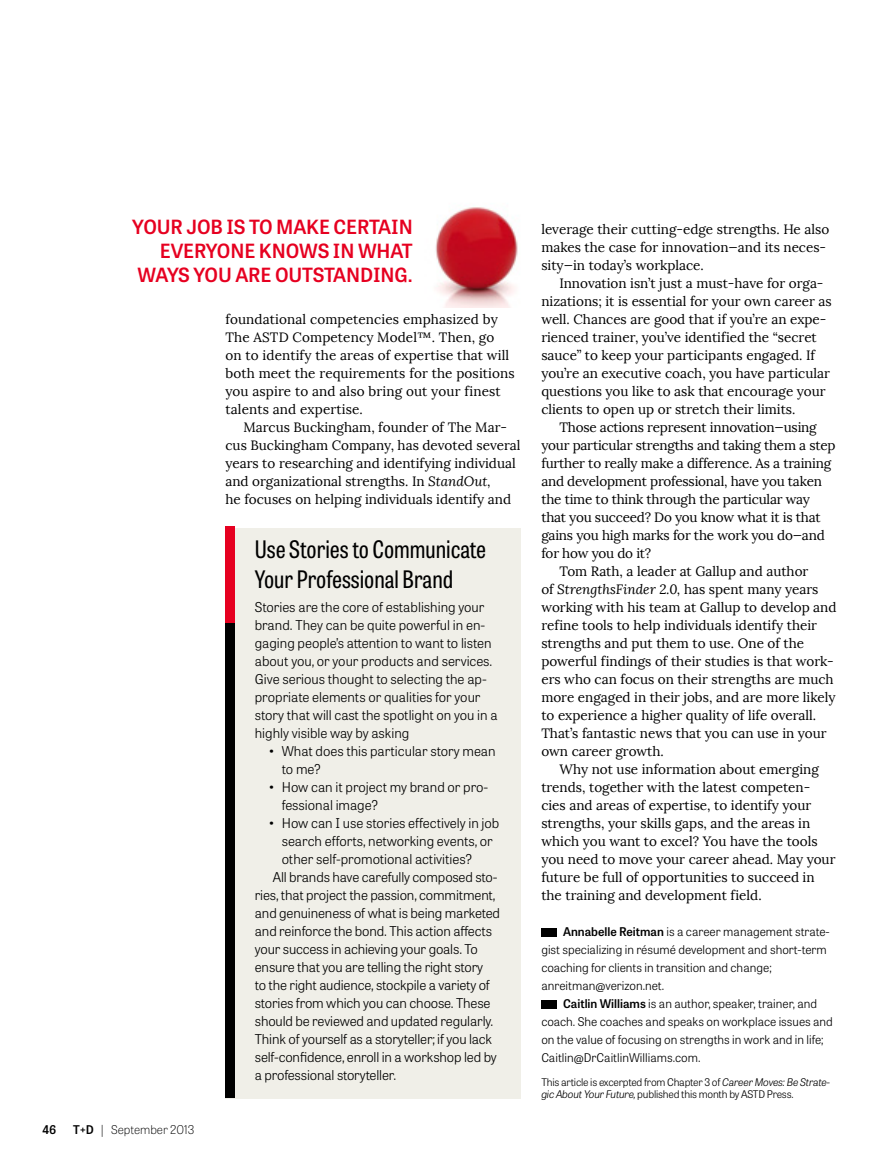
<style>
.page{position:relative;width:891px;height:1175px;background:#fff}
.page>*{position:absolute;margin:0;border:0;box-sizing:border-box;transform-origin:0 0}
.t1{font:24px/30px "Tablet Gothic Condensed";color:#000}
.t2{font:600 19.5px "Tablet Gothic";letter-spacing:-.005em;color:#e60020}
.t3{font:13.5px/18px "Lora";color:#000}
.t4{font:300 13.5px/18px "Tablet Gothic";letter-spacing:-.01em;color:#000}
.t5{font:300 12px/18px "Tablet Gothic";color:#000}
.t6{font:100 12px "Tablet Gothic";color:#000}
.t7{font:600 12px "Tablet Gothic";color:#000}
.t8{font:300 10.5px/12.8px "Tablet Gothic";letter-spacing:-.02em;color:#000}
.s1{font-weight:600}
.s2{font-style:italic}
.s3{font-weight:600;font-size:14.25px}
</style>
<div class="page">
<img style="left:435px;top:207px;width:83px;height:101px">
<div style="left:225px;top:528px;width:296px;height:570px;background:#f0efe8"></div>
<div style="left:225px;top:623px;width:10px;height:475px;background:#000"></div>
<div style="left:225px;top:526px;width:10px;height:97px;background:#e60020"></div>
<div style="left:541px;top:928px;width:15px;height:8px;background:#000"></div>
<div style="left:541px;top:1000px;width:15px;height:8px;background:#000"></div>
<h2 class="t2" style="left:132px;top:213px;width:279px">YOUR JOB IS TO MAKE CERTAIN</h2>
<h2 class="t2" style="left:160px;top:237px;width:243px">EVERYON E KNOWS IN WHAT</h2>
<h2 class="t2" style="left:138px;top:261px;width:14px">WAYS</h2>
<h2 class="t2" style="left:193px;top:261px;width:122px">YOU ARE OUTSTAND</h2>
<h2 class="t2" style="left:373px;top:261px;width:41px">ING.</h2>
<p class="t7" style="left:42px;top:1121px;width:15px">46</p>
<p class="t6" style="left:73px;top:1122px;width:123px"><span class="s1">T+D</span> | September 2013</p>
<p class="t3" style="left:225px;top:311px;width:291px">foundational competencies emphasized by The ASTD Competency Model™. Then, go<br>on to identify the areas of expertise that will both meet the requirements for the positions you aspire to and also bring out your finest talents and expertise.</p>
<p class="t3" style="left:225px;top:418px;width:297px;text-indent:18px">Marcus Buckingham, founder of The Mar&shy;cus Buckingham Company, has devoted several years to researching and identifying individual and organizational strengths. In <span class="s2">StandOut,<br></span>he focuses on helping individuals identify and</p>
<h1 class="t1" style="left:255px;top:533px;width:233px">Use Stories to Communicate<br>Your Professional Brand</h1>
<p class="t4" style="left:255px;top:598px;width:244px">Stories are the core of establishing your brand. They can be quite powerful in en&shy;gaging people’s attention to want to listen about you, or your products and services.<br>Give serious thought to selecting the ap&shy;propriate elements or qualities for your story that will cast the spotlight on you in a highly visible way by asking</p>
<p class="t4" style="left:282px;top:742px;width:215px;text-indent:-14px"><span class="s3">•</span> What does this particular story mean to me?</p>
<p class="t4" style="left:282px;top:778px;width:208px;text-indent:-14px"><span class="s3">•</span> How can it project my brand or pro&shy;fessional image?</p>
<p class="t4" style="left:268px;top:814px;width:233px"><span class="s3">•</span> How can I use stories effectively in job</p>
<p class="t4" style="left:282px;top:832px;width:213px">search efforts, networking events, or</p>
<p class="t4" style="left:282px;top:850px;width:192px">other self-promotional activities?</p>
<p class="t4" style="left:273px;top:868px;width:226px">All brands have carefully composed sto-</p>
<p class="t4" style="left:255px;top:886px;width:242px">ries, that project the passion, commitment,</p>
<p class="t4" style="left:255px;top:904px;width:247px">and genuineness of what is being marketed</p>
<p class="t4" style="left:255px;top:922px;width:239px">and reinforce the bond. This action affects</p>
<p class="t4" style="left:255px;top:940px;width:225px">your success in achieving your goals. To</p>
<p class="t4" style="left:255px;top:958px;width:230px">ensure that you are telling the right story</p>
<p class="t4" style="left:255px;top:976px;width:237px">to the right audience, stockpile a variety of</p>
<p class="t4" style="left:255px;top:994px;width:237px">stories from which you can choose. These</p>
<p class="t4" style="left:255px;top:1012px;width:240px">should be reviewed and updated regularly.</p>
<p class="t4" style="left:255px;top:1030px;width:239px">Think of yourself as a storyteller; if you lack</p>
<p class="t4" style="left:255px;top:1048px;width:244px">self-confidence, enroll in a workshop led by</p>
<p class="t4" style="left:255px;top:1066px;width:143px">a professional storyteller.</p>
<p class="t3" style="left:541px;top:221px;width:289px">leverage their cutting-edge strengths. He also makes the case for innovation—and its neces&shy;sity—in today’s workplace.</p>
<p class="t3" style="left:541px;top:274px;width:292px;text-indent:18px">Innovation isn’t just a must-have for orga&shy;nizations; it is essential for your own career as well. Chances are good that if you’re an expe&shy;rienced trainer, you’ve identified the “secret sauce” to keep your participants engaged. If you’re an executive coach, you have particular questions you like to ask that encourage your clients to open up or stretch their limits.</p>
<p class="t3" style="left:559px;top:418px;width:259px">Those actions represent innovation—using</p>
<p class="t3" style="left:541px;top:436px;width:296px">your particular strengths and taking them a step</p>
<p class="t3" style="left:541px;top:454px;width:291px">further to really make a difference. As a training</p>
<p class="t3" style="left:541px;top:472px;width:282px">and development professional, have you taken</p>
<p class="t3" style="left:541px;top:490px;width:270px">the time to think through the particular way</p>
<p class="t3" style="left:541px;top:508px;width:281px">that you succeed? Do you know what it is that</p>
<p class="t3" style="left:541px;top:526px;width:285px">gains you high marks for the work you do—and</p>
<p class="t3" style="left:541px;top:544px;width:111px">for how you do it?</p>
<p class="t3" style="left:559px;top:562px;width:251px">Tom Rath, a leader at Gallup and author</p>
<p class="t3" style="left:541px;top:580px;width:279px">of <span class="s2">StrengthsFinder 2.0,</span> has spent many years</p>
<p class="t3" style="left:541px;top:598px;width:297px">working with his team at Gallup to develop and</p>
<p class="t3" style="left:541px;top:616px;width:277px">refine tools to help individuals identify their</p>
<p class="t3" style="left:541px;top:634px;width:264px">strengths and put them to use. One of the</p>
<p class="t3" style="left:541px;top:652px;width:294px">powerful findings of their studies is that work-</p>
<p class="t3" style="left:541px;top:670px;width:294px">ers who can focus on their strengths are much</p>
<p class="t3" style="left:541px;top:688px;width:296px">more engaged in their jobs, and are more likely</p>
<p class="t3" style="left:541px;top:706px;width:276px">to experience a higher quality of life overall.</p>
<p class="t3" style="left:541px;top:724px;width:287px">That’s fantastic news that you can use in your</p>
<p class="t3" style="left:541px;top:742px;width:124px">own career growth.</p>
<p class="t3" style="left:559px;top:760px;width:261px">Why not use information about emerging</p>
<p class="t3" style="left:541px;top:778px;width:271px">trends, together with the latest competen-</p>
<p class="t3" style="left:541px;top:796px;width:272px">cies and areas of expertise, to identify your</p>
<p class="t3" style="left:541px;top:814px;width:270px">strengths, your skills gaps, and the areas in</p>
<p class="t3" style="left:541px;top:832px;width:278px">which you want to excel? You have the tools</p>
<p class="t3" style="left:541px;top:850px;width:296px">you need to move your career ahead. May your</p>
<p class="t3" style="left:541px;top:868px;width:275px">future be full of opportunities to succeed in</p>
<p class="t3" style="left:541px;top:886px;width:222px">the training and development field.</p>
<p class="t5" style="left:541px;top:922px;width:290px;text-indent:22px"><span class="s1">ANNABELLE REITMAN</span> is a career management strate&shy;gist specializing in résumé development and short-term coaching for clients in transition and change; anreitman@verizon.net.</p>
<p class="t5" style="left:541px;top:994px;width:293px;text-indent:22px"><span class="s1">CAITLIN WILLIAMS</span> is an author, speaker, trainer, and coach. She coaches and speaks on workplace issues and on the value of focusing on strengths in work and in life; Caitlin@DrCaitlinWilliams.com.</p>
<p class="t8" style="left:541px;top:1075px;width:290px">This article is excerpted from Chapter 3 of <span class="s2">Career Moves: Be Strate&shy;gic About Your Future,</span> published this month by ASTD</p>
<p class="t8" style="left:767px;top:1087px;width:28px">Press.</p>
</div>
